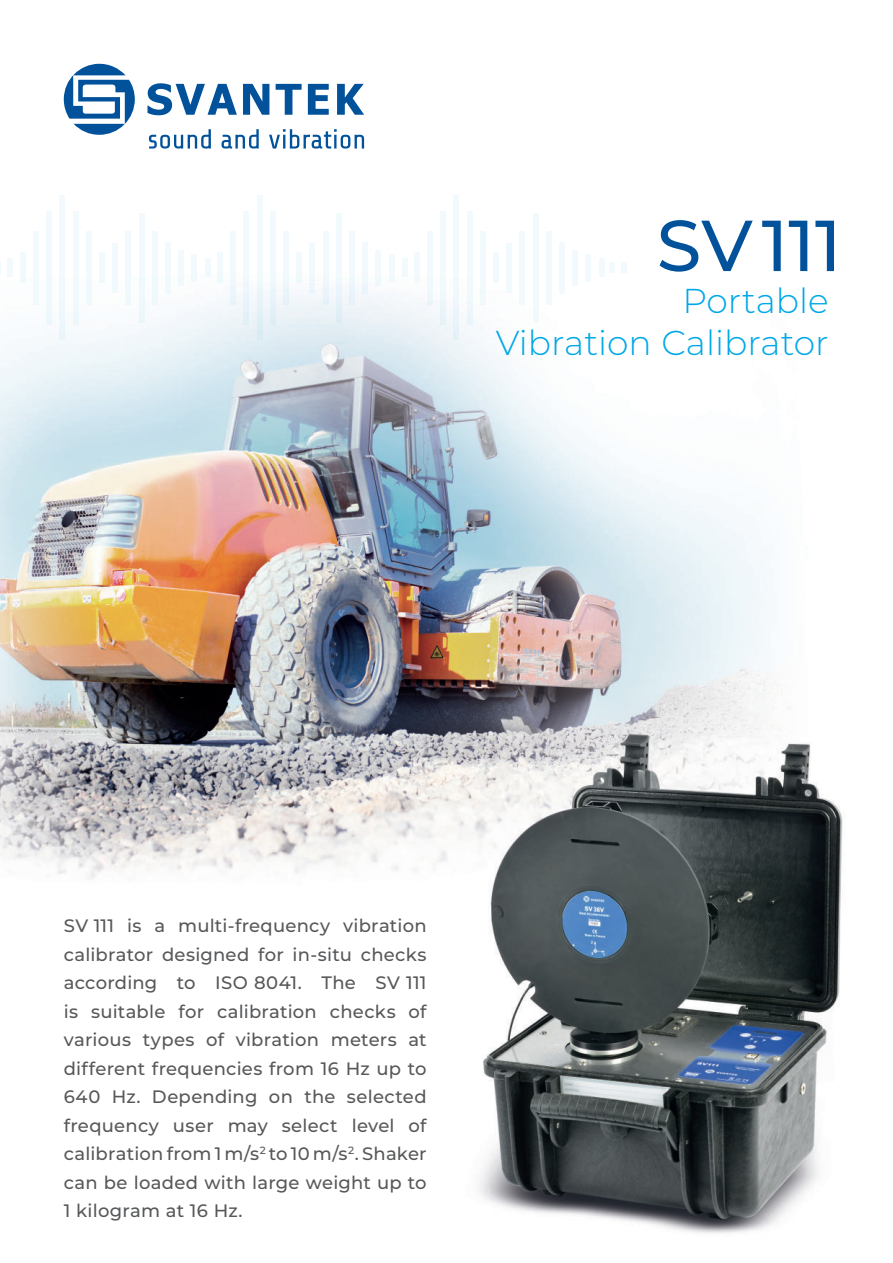
<style>
.page{position:relative;width:893px;height:1263px;background:#fff}
.page>*{position:absolute;margin:0;border:0;box-sizing:border-box;transform-origin:0 0}
.t1{font:500 72px "Montserrat";color:#01529b}
.t2{font:300 34.5px/42px "Montserrat";color:#00a8e7;text-align:right}
.t3{font:500 18px/28.5px "Montserrat";letter-spacing:.01em;color:#57585a;text-align:justify}
</style>
<div class="page">
<img style="left:0;top:63px;width:843px;height:1171px">
<svg style="left:64px;top:64px;width:71px;height:71px"></svg>
<svg style="left:147px;top:83px;width:217px;height:32px"></svg>
<svg style="left:149px;top:129px;width:62px;height:20px"></svg>
<svg style="left:222px;top:129px;width:37px;height:20px"></svg>
<svg style="left:269px;top:129px;width:95px;height:20px"></svg>
<div style="left:217px;top:253px;width:6px;height:30px;background:#f3fafd"></div>
<div style="left:230px;top:231px;width:6px;height:74px;background:#f3fafd"></div>
<svg style="left:243px;top:211px;width:6px;height:114px"></svg>
<svg style="left:257px;top:196px;width:6px;height:144px"></svg>
<div style="left:296px;top:253px;width:6px;height:30px;background:#f3fafd"></div>
<div style="left:283px;top:231px;width:6px;height:74px;background:#f3fafd"></div>
<svg style="left:270px;top:211px;width:6px;height:114px"></svg>
<div style="left:309px;top:243px;width:6px;height:50px;background:#f3fafd"></div>
<div style="left:323px;top:231px;width:6px;height:74px;background:#f3fafd"></div>
<svg style="left:336px;top:213px;width:6px;height:110px"></svg>
<div style="left:349px;top:231px;width:6px;height:74px;background:#f3fafd"></div>
<div style="left:362px;top:242px;width:6px;height:52px;background:#f3fafd"></div>
<div style="left:375px;top:250px;width:6px;height:36px;background:#f3fafd"></div>
<div style="left:389px;top:254px;width:6px;height:28px;background:#f3fafd"></div>
<div style="left:402px;top:258px;width:6px;height:19px;background:#f3fafd"></div>
<div style="left:414px;top:253px;width:6px;height:30px;background:#f3fafd"></div>
<div style="left:427px;top:231px;width:6px;height:74px;background:#f3fafd"></div>
<div style="left:440px;top:211px;width:6px;height:114px;background:#f3fafd"></div>
<svg style="left:453px;top:196px;width:6px;height:144px"></svg>
<div style="left:493px;top:253px;width:6px;height:30px;background:#f3fafd"></div>
<div style="left:480px;top:231px;width:6px;height:74px;background:#f3fafd"></div>
<div style="left:467px;top:211px;width:6px;height:114px;background:#f3fafd"></div>
<div style="left:506px;top:243px;width:6px;height:50px;background:#f3fafd"></div>
<div style="left:519px;top:231px;width:6px;height:74px;background:#f3fafd"></div>
<div style="left:533px;top:213px;width:6px;height:110px;background:#f3fafd"></div>
<div style="left:546px;top:231px;width:6px;height:74px;background:#f3fafd"></div>
<div style="left:559px;top:242px;width:6px;height:52px;background:#f3fafd"></div>
<div style="left:572px;top:250px;width:6px;height:36px;background:#f3fafd"></div>
<div style="left:585px;top:254px;width:6px;height:28px;background:#f3fafd"></div>
<div style="left:599px;top:258px;width:6px;height:19px;background:#f3fafd"></div>
<div style="left:20px;top:253px;width:6px;height:30px;background:#f3fafd"></div>
<div style="left:33px;top:231px;width:6px;height:74px;background:#f3fafd"></div>
<div style="left:46px;top:211px;width:6px;height:114px;background:#f3fafd"></div>
<div style="left:59px;top:196px;width:6px;height:144px;background:#f3fafd"></div>
<div style="left:99px;top:253px;width:6px;height:30px;background:#f3fafd"></div>
<div style="left:86px;top:231px;width:6px;height:74px;background:#f3fafd"></div>
<div style="left:73px;top:211px;width:6px;height:114px;background:#f3fafd"></div>
<div style="left:112px;top:243px;width:6px;height:50px;background:#f3fafd"></div>
<div style="left:125px;top:231px;width:6px;height:74px;background:#f3fafd"></div>
<div style="left:139px;top:213px;width:6px;height:110px;background:#f3fafd"></div>
<div style="left:152px;top:231px;width:6px;height:74px;background:#f3fafd"></div>
<div style="left:165px;top:242px;width:6px;height:52px;background:#f3fafd"></div>
<div style="left:178px;top:250px;width:6px;height:36px;background:#f3fafd"></div>
<div style="left:191px;top:254px;width:6px;height:28px;background:#f3fafd"></div>
<div style="left:205px;top:258px;width:6px;height:19px;background:#f3fafd"></div>
<div style="left:7px;top:259px;width:6px;height:18px;background:#f3fafd"></div>
<svg style="left:0;top:261px;width:1px;height:14px"></svg>
<div style="left:609px;top:263px;width:6px;height:10px;background:#f3fafd"></div>
<div style="left:621px;top:263px;width:6px;height:10px;background:#f3fafd"></div>
<h1 class="t1" style="left:657px;top:210px;width:186px">SV111</h1>
<h2 class="t2" style="left:496px;top:283px;width:335px">Portable<br>Vibration Calibrator</h2>
<p class="t3" style="left:64px;top:912px;width:364px">SV 111 is a multi-frequency vibration calibrator designed for in-situ checks according to ISO 8041. The SV 111 is suitable for calibration checks of various types of vibration meters at different frequencies from 16 Hz up to 640 Hz. Depending on the selected frequency user may select level of calibration from 1 m/s<sup>2</sup> to 10 m/s<sup>2</sup>. Shaker can be loaded with large weight up to 1 kilogram at 16 Hz.</p>
</div>
